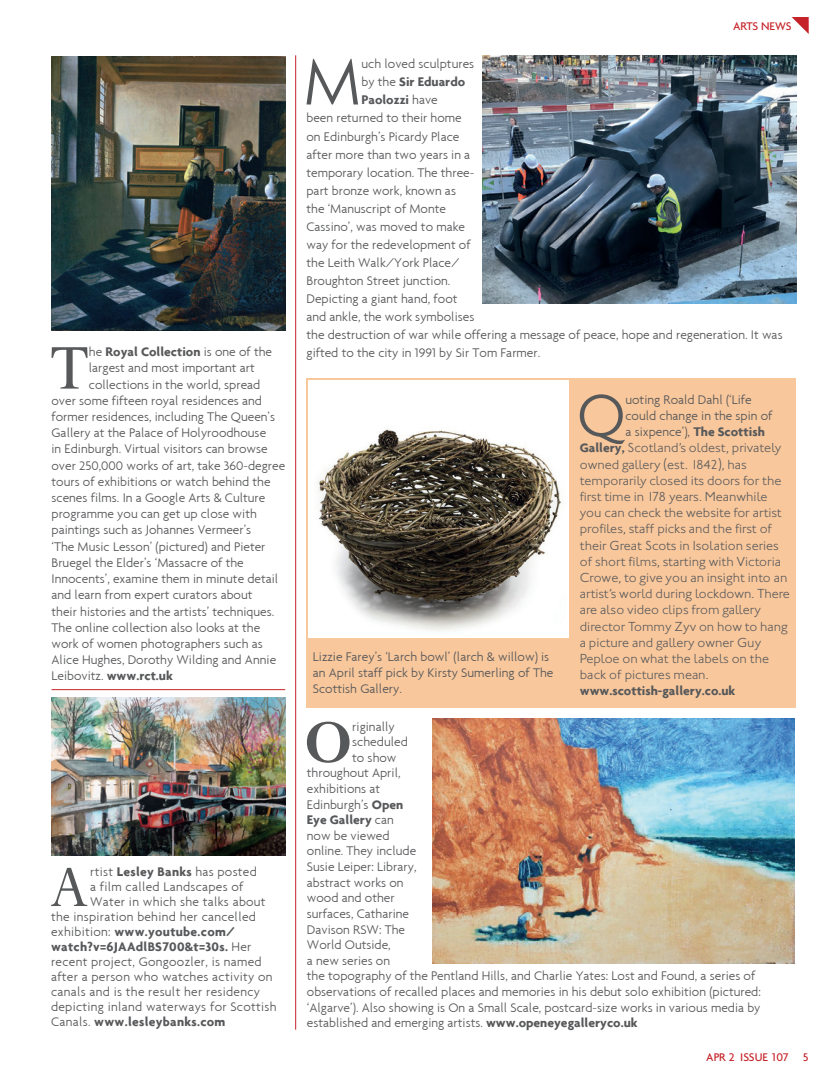
<style>
.page{position:relative;width:830px;height:1085px;background:#fff}
.page>*{position:absolute;margin:0;border:0;box-sizing:border-box;transform-origin:0 0}
.t1{font:700 66.9px "Perpetua";color:#57585a}
.t2{font:65.85px "Perpetua";color:#57585a}
.t3{font:300 64.2px "Agenda";color:#57585a}
.t4{font:63.6px "Century Gothic";color:#57585a}
.t5{font:62.4px "Times";color:#57585a}
.t6{font:300 13.5px/16.2px "Agenda";color:#57585a}
.t7{font:300 13.5px/16.2px "Johnston ITC";color:#57585a}
.t8{font:300 13.5px "Agenda";letter-spacing:.02em;color:#57585a}
.t9{font:700 13.5px "Agenda";color:#57585a}
.t10{font:700 13.5px "Agenda";letter-spacing:.02em;color:#57585a}
.t11{font:500 12px "Agenda";color:#c62229}
.s1{font-weight:300}
.s2{font-weight:700}
.s3{font-family:"Agenda";font-weight:700}
</style>
<div class="page">
<svg style="left:791px;top:17px;width:17px;height:17px"></svg>
<div style="left:306px;top:378px;width:489px;height:330px;background:#f8c79c"></div>
<img style="left:51px;top:56px;width:234px;height:274px">
<img style="left:482px;top:55px;width:313px;height:248px">
<img style="left:432px;top:718px;width:361px;height:245px">
<img style="left:51px;top:697px;width:234px;height:158px">
<img style="left:308px;top:380px;width:260px;height:257px">
<hr style="left:295px;top:55px;width:1px;height:974px;background:#c62229">
<hr style="left:51px;top:689px;width:234px;height:1px;background:#c62229">
<h3 class="t5" style="left:51px;top:309px;width:40px">T</h3>
<p class="t9" style="left:89px;top:343px;width:185px"><span class="s1">he</span> Royal Collection <span class="s1">is one of the</span></p>
<p class="t6" style="left:89px;top:359px;width:167px">largest and most important art</p>
<p class="t6" style="left:89px;top:376px;width:173px">collections in the world, spread</p>
<p class="t6" style="left:51px;top:392px;width:212px">over some fifteen royal residences and</p>
<p class="t6" style="left:51px;top:408px;width:225px">former residences, including The Queen’s</p>
<p class="t6" style="left:51px;top:424px;width:216px">Gallery at the Palace of Holyroodhouse</p>
<p class="t6" style="left:51px;top:440px;width:217px">in Edinburgh. Virtual visitors can browse</p>
<p class="t6" style="left:51px;top:457px;width:235px">over 250,000 works of art, take 360-degree</p>
<p class="t6" style="left:51px;top:473px;width:220px">tours of exhibitions or watch behind the</p>
<p class="t6" style="left:51px;top:489px;width:215px">scenes films. In a Google Arts &amp; Culture</p>
<p class="t6" style="left:51px;top:505px;width:207px">programme you can get up close with</p>
<p class="t6" style="left:51px;top:521px;width:201px">paintings such as Johannes Vermeer’s</p>
<p class="t6" style="left:51px;top:538px;width:215px">‘The Music Lesson’ (pictured) and Pieter</p>
<p class="t6" style="left:51px;top:554px;width:194px">Bruegel the Elder’s ‘Massacre of the</p>
<p class="t6" style="left:51px;top:570px;width:228px">Innocents’, examine them in minute detail</p>
<p class="t6" style="left:51px;top:586px;width:202px">and learn from expert curators about</p>
<p class="t6" style="left:51px;top:602px;width:224px">their histories and the artists’ techniques.</p>
<p class="t6" style="left:51px;top:619px;width:210px">The online collection also looks at the</p>
<p class="t6" style="left:51px;top:635px;width:213px">work of women photographers such as</p>
<p class="t6" style="left:51px;top:651px;width:226px">Alice Hughes, Dorothy Wilding and Annie</p>
<p class="t6" style="left:51px;top:667px;width:123px">Leibovitz. <span class="s2">www.rct.uk</span></p>
<h2 class="t2" style="left:50px;top:845px;width:41px">A</h2>
<p class="t8" style="left:90px;top:863px;width:168px">rtist <span class="s2">Lesley Banks</span> has posted</p>
<p class="t8" style="left:90px;top:878px;width:155px">a film called Landscapes of</p>
<p class="t8" style="left:90px;top:893px;width:177px">Water in which she talks about</p>
<p class="t8" style="left:51px;top:908px;width:206px">the inspiration behind her cancelled</p>
<p class="t10" style="left:51px;top:923px;width:185px"><span class="s1">exhibition:</span> www.youtube.com/</p>
<p class="t10" style="left:51px;top:938px;width:202px">watch?v=6JAAdlBS700&amp;t=30s. <span class="s1">Her</span></p>
<p class="t8" style="left:51px;top:953px;width:212px">recent project, Gongoozler, is named</p>
<p class="t8" style="left:51px;top:968px;width:223px">after a person who watches activity on</p>
<p class="t8" style="left:51px;top:983px;width:210px">canals and is the result her residency</p>
<p class="t8" style="left:51px;top:998px;width:227px">depicting inland waterways for Scottish</p>
<p class="t10" style="left:51px;top:1013px;width:176px"><span class="s1">Canals.</span> www.lesleybanks.com</p>
<p class="t11" style="left:732px;top:19px;width:60px">ARTS NEWS</p>
<h3 class="t4" style="left:303px;top:43px;width:60px">M</h3>
<p class="t6" style="left:361px;top:56px;width:114px">uch loved sculptures</p>
<p class="t9" style="left:361px;top:74px;width:105px"><span class="s1">by the</span> Sir Eduardo</p>
<p class="t9" style="left:361px;top:92px;width:78px">Paolozzi <span class="s1">have</span></p>
<p class="t6" style="left:306px;top:110px;width:157px">been returned to their home</p>
<p class="t6" style="left:306px;top:128px;width:154px">on Edinburgh’s Picardy Place</p>
<p class="t6" style="left:306px;top:146px;width:165px">after more than two years in a</p>
<p class="t6" style="left:306px;top:164px;width:169px">temporary location. The three-</p>
<p class="t6" style="left:306px;top:182px;width:151px">part bronze work, known as</p>
<p class="t6" style="left:306px;top:200px;width:141px">the ‘Manuscript of Monte</p>
<p class="t6" style="left:306px;top:218px;width:160px">Cassino’, was moved to make</p>
<p class="t6" style="left:306px;top:236px;width:166px">way for the redevelopment of</p>
<p class="t6" style="left:306px;top:254px;width:154px">the Leith Walk/York Place/</p>
<p class="t6" style="left:306px;top:272px;width:145px">Broughton Street junction.</p>
<p class="t6" style="left:306px;top:290px;width:152px">Depicting a giant hand, foot</p>
<p class="t6" style="left:306px;top:308px;width:169px">and ankle, the work symbolises</p>
<p class="t6" style="left:306px;top:326px;width:477px">the destruction of war while offering a message of peace, hope and regeneration. It was</p>
<p class="t6" style="left:306px;top:344px;width:235px">gifted to the city in 1991 by Sir Tom Farmer.</p>
<p class="t6" style="left:313px;top:648px;width:242px">Lizzie Farey’s ‘Larch bowl’ (larch &amp; willow) is an April staff pick by Kirsty Sumerling of The<br>Scottish Gallery.</p>
<h3 class="t3" style="left:576px;top:378px;width:50px">Q</h3>
<p class="t6" style="left:625px;top:391px;width:148px">uoting Roald Dahl (‘Life could change in the spin of a sixpence’), <span class="s2">The Scottish</span></p>
<p class="t7" style="left:579px;top:439px;width:211px"><span class="s3">Gallery,</span> Scotland’s oldest, privately owned gallery (est. 1842), has temporarily closed its doors for the first time in 178 years. Meanwhile you can check the website for artist profiles, staff picks and the first of their Great Scots in Isolation series of short films, starting with Victoria Crowe, to give you an insight into an artist’s world during lockdown. There are also video clips from gallery director Tommy Zyv on how to hang a picture and gallery owner Guy Peploe on what the labels on the back of pictures mean.</p>
<p class="t9" style="left:579px;top:682px;width:157px">www.scottish-gallery.co.uk</p>
<h1 class="t1" style="left:304px;top:700px;width:50px">O</h1>
<p class="t6" style="left:352px;top:717px;width:44px">riginally</p>
<p class="t6" style="left:352px;top:733px;width:57px">scheduled</p>
<p class="t6" style="left:352px;top:749px;width:46px">to show</p>
<p class="t6" style="left:307px;top:764px;width:95px">throughout April,</p>
<p class="t6" style="left:307px;top:780px;width:75px">exhibitions at</p>
<p class="t6" style="left:307px;top:795px;width:98px">Edinburgh’s <span class="s2">Open</span></p>
<p class="t9" style="left:307px;top:811px;width:88px">Eye Gallery <span class="s1">can</span></p>
<p class="t6" style="left:307px;top:827px;width:84px">now be viewed</p>
<p class="t6" style="left:307px;top:842px;width:111px">online. They include</p>
<p class="t6" style="left:307px;top:858px;width:111px">Susie Leiper: Library,</p>
<p class="t6" style="left:307px;top:873px;width:98px">abstract works on</p>
<p class="t6" style="left:307px;top:889px;width:89px">wood and other</p>
<p class="t6" style="left:307px;top:905px;width:104px">surfaces, Catharine</p>
<p class="t6" style="left:307px;top:920px;width:100px">Davison RSW: The</p>
<p class="t6" style="left:307px;top:936px;width:85px">World Outside,</p>
<p class="t6" style="left:307px;top:951px;width:85px">a new series on</p>
<p class="t6" style="left:307px;top:967px;width:449px">the topography of the Pentland Hills, and Charlie Yates: Lost and Found, a series of</p>
<p class="t6" style="left:307px;top:983px;width:455px">observations of recalled places and memories in his debut solo exhibition (pictured:</p>
<p class="t6" style="left:307px;top:998px;width:455px">‘Algarve’). Also showing is On a Small Scale, postcard-size works in various media by</p>
<p class="t6" style="left:307px;top:1014px;width:332px">established and emerging artists. <span class="s2">www.openeyegalleryco.uk</span></p>
<p class="t11" style="left:706px;top:1049px;width:104px">APR 2 ISSUE 107 5</p>
</div>
